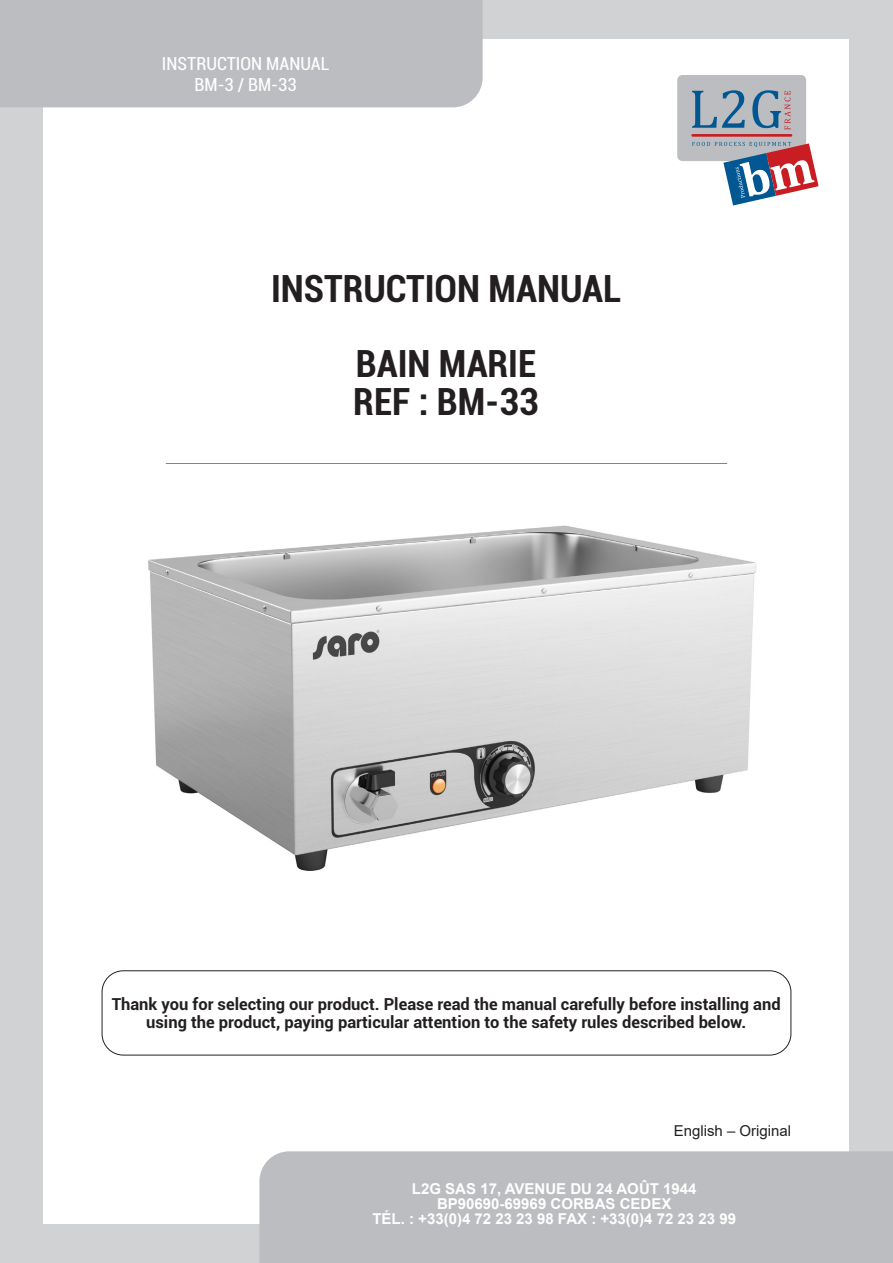
<style>
.page{position:relative;width:893px;height:1263px;background:#d1d2d4}
.page>*{position:absolute;margin:0;border:0;box-sizing:border-box;transform-origin:0 0}
.titre{font:700 condensed 37.5px "Roboto";color:#231f20}
.t1{font:condensed 18px/21px "Roboto";color:#fff;text-align:center}
.encadré{font:700 16.5px/18px "Roboto";color:#231f20;text-align:center}
.t2{font:700 15px/15px "Arial";color:#fff;text-align:center}
.paragraphe{font:15px "Arial";color:#231f20}
</style>
<div class="page">
<div style="left:44px;top:39px;width:805px;height:1185px;background:#fff"></div>
<div style="left:0;top:0;width:483px;height:107px;background:#bcbdc0"></div>
<div style="left:259px;top:1151px;width:634px;height:112px;background:#bcbdc0"></div>
<div style="left:677px;top:75px;width:129px;height:86px;background:#bcbdc0;border-radius:5px"></div>
<svg style="left:692px;top:90px;width:53px;height:38px"></svg>
<svg style="left:752px;top:90px;width:38px;height:40px"></svg>
<hr style="left:691px;top:134px;width:101px;height:3px;background:#c81d23">
<svg style="left:692px;top:142px;width:127px;height:63px"></svg>
<hr style="left:166px;top:463px;width:561px;height:1px;background:#000">
<div style="left:102px;top:970px;width:689px;height:85px;border:1px solid #231f20;border-radius:21px"></div>
<img style="left:148px;top:525px;width:609px;height:346px">
<p class="t1" style="left:162px;top:52px;width:169px">INSTRUCTION MANUAL<br>BM-3 / BM-33</p>
<p class="titre" style="left:271px;top:263px;width:352px">INSTRUCTION MANUAL</p>
<p class="titre" style="left:356px;top:338px;width:182px">BAIN MARIE</p>
<p class="titre" style="left:353px;top:375px;width:187px">REF : BM-33</p>
<p class="encadré" style="left:112px;top:994px;width:670px">Thank you for selecting our product. Please read the manual carefully before installing and using the product, paying particular attention to the safety rules described below.</p>
<p class="paragraphe" style="left:674px;top:1120px;width:119px">English – Original</p>
<p class="t2" style="left:372px;top:1181px;width:365px">L2G SAS 17, AVENUE DU 24 AOÛT 1944<br>BP90690-69969 CORBAS CEDEX<br>TÉL. : +33(0)4 72 23 23 98 FAX : +33(0)4 72 23 23 99</p>
</div>
